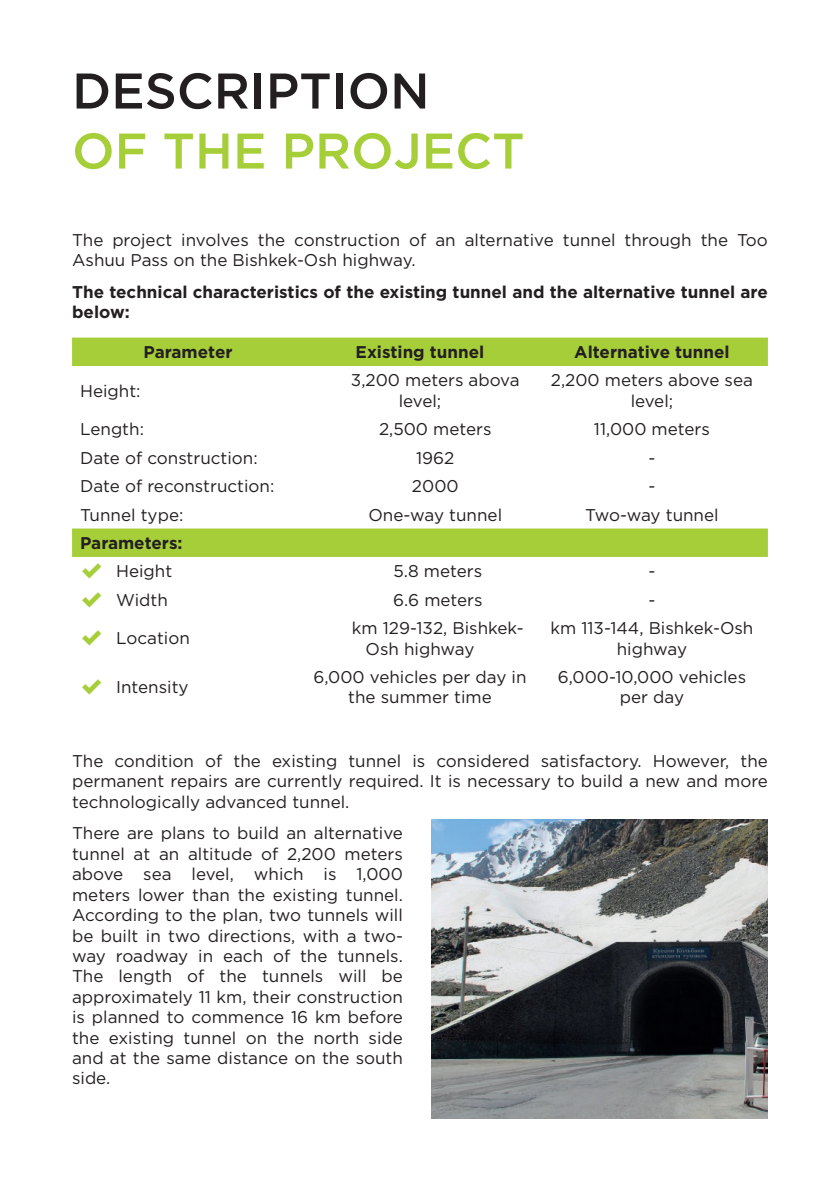
<style>
.page{position:relative;width:840px;height:1191px;background:#fff}
.page>*{position:absolute;margin:0;border:0;box-sizing:border-box;transform-origin:0 0}
.t1{font:500 50px "Gotham Pro";color:#a6ce39}
.t2{font:500 50px "Gotham Pro";color:#231f20}
.t3{font:17px/20.4px "Gotham Pro";color:#231f20;text-align:center}
.t4{font:700 17px/20.4px "Gotham Pro";color:#231f20}
</style>
<div class="page">
<svg style="left:72px;top:337px;width:695px;height:220px"></svg>
<img style="left:431px;top:819px;width:336px;height:300px">
<h1 class="t2" style="left:72px;top:62px;width:359px">DESCRIPTION</h1>
<h1 class="t1" style="left:72px;top:122px;width:453px">OF THE PROJECT</h1>
<p class="t3" style="left:72px;top:229px;width:697px;text-align:left">The project involves the construction of an alternative tunnel through the Too<br>Ashuu Pass on the Bishkek-Osh highway.</p>
<p class="t4" style="left:72px;top:281px;width:697px">The technical characteristics of the existing tunnel and the alternative tunnel are below:</p>
<p class="t4" style="left:143px;top:341px;width:90px">Parameter</p>
<p class="t4" style="left:355px;top:341px;width:130px">Existing tunnel</p>
<p class="t4" style="left:574px;top:341px;width:157px">Alternative tunnel</p>
<p class="t3" style="left:80px;top:380px;width:62px">Height:</p>
<p class="t3" style="left:398px;top:370px;width:122px;text-align:left;text-indent:-48px">3,200 meters abova level;</p>
<p class="t3" style="left:550px;top:370px;width:203px">2,200 meters above sea level;</p>
<p class="t3" style="left:80px;top:419px;width:65px">Length:</p>
<p class="t3" style="left:379px;top:419px;width:114px">2,500 meters</p>
<p class="t3" style="left:593px;top:419px;width:117px">11,000 meters</p>
<p class="t3" style="left:80px;top:447px;width:179px">Date of construction:</p>
<p class="t3" style="left:416px;top:447px;width:40px">1962</p>
<p class="t3" style="left:648px;top:447px;width:8px">-</p>
<p class="t3" style="left:80px;top:476px;width:196px">Date of reconstruction:</p>
<p class="t3" style="left:412px;top:476px;width:48px">2000</p>
<p class="t3" style="left:648px;top:476px;width:8px">-</p>
<p class="t3" style="left:80px;top:504px;width:105px">Tunnel type:</p>
<p class="t3" style="left:368px;top:504px;width:135px">One-way tunnel</p>
<p class="t3" style="left:585px;top:504px;width:135px">Two-way tunnel</p>
<p class="t4" style="left:80px;top:532px;width:104px">Parameters:</p>
<p class="t3" style="left:116px;top:561px;width:58px">Height</p>
<p class="t3" style="left:393px;top:561px;width:90px">5.8 meters</p>
<p class="t3" style="left:648px;top:561px;width:8px">-</p>
<p class="t3" style="left:116px;top:589px;width:53px">Width</p>
<p class="t3" style="left:393px;top:589px;width:91px">6.6 meters</p>
<p class="t3" style="left:648px;top:589px;width:8px">-</p>
<p class="t3" style="left:116px;top:628px;width:75px">Location</p>
<p class="t3" style="left:365px;top:618px;width:160px;text-align:left;text-indent:-14px">km 129-132, Bishkek-<br>Osh highway</p>
<p class="t3" style="left:550px;top:618px;width:204px">km 113-144, Bishkek-Osh highway</p>
<p class="t3" style="left:116px;top:677px;width:74px">Intensity</p>
<p class="t3" style="left:313px;top:667px;width:214px">6,000 vehicles per day in the summer time</p>
<p class="t3" style="left:557px;top:667px;width:190px">6,000-10,000 vehicles per day</p>
<p class="t3" style="left:72px;top:750px;width:697px;text-align:justify">The condition of the existing tunnel is considered satisfactory. However, the permanent repairs are currently required. It is necessary to build a new and more technologically advanced tunnel.</p>
<p class="t3" style="left:72px;top:823px;width:332px;text-align:justify">There are plans to build an alternative tunnel at an altitude of 2,200 meters above sea level, which is 1,000 meters lower than the existing tunnel.<br>According to the plan, two tunnels will be built in two directions, with a two&shy;way roadway in each of the tunnels.<br>The length of the tunnels will be approximately 11 km, their construction is planned to commence 16 km before the existing tunnel on the north side and at the same distance on the south side.</p>
</div>
